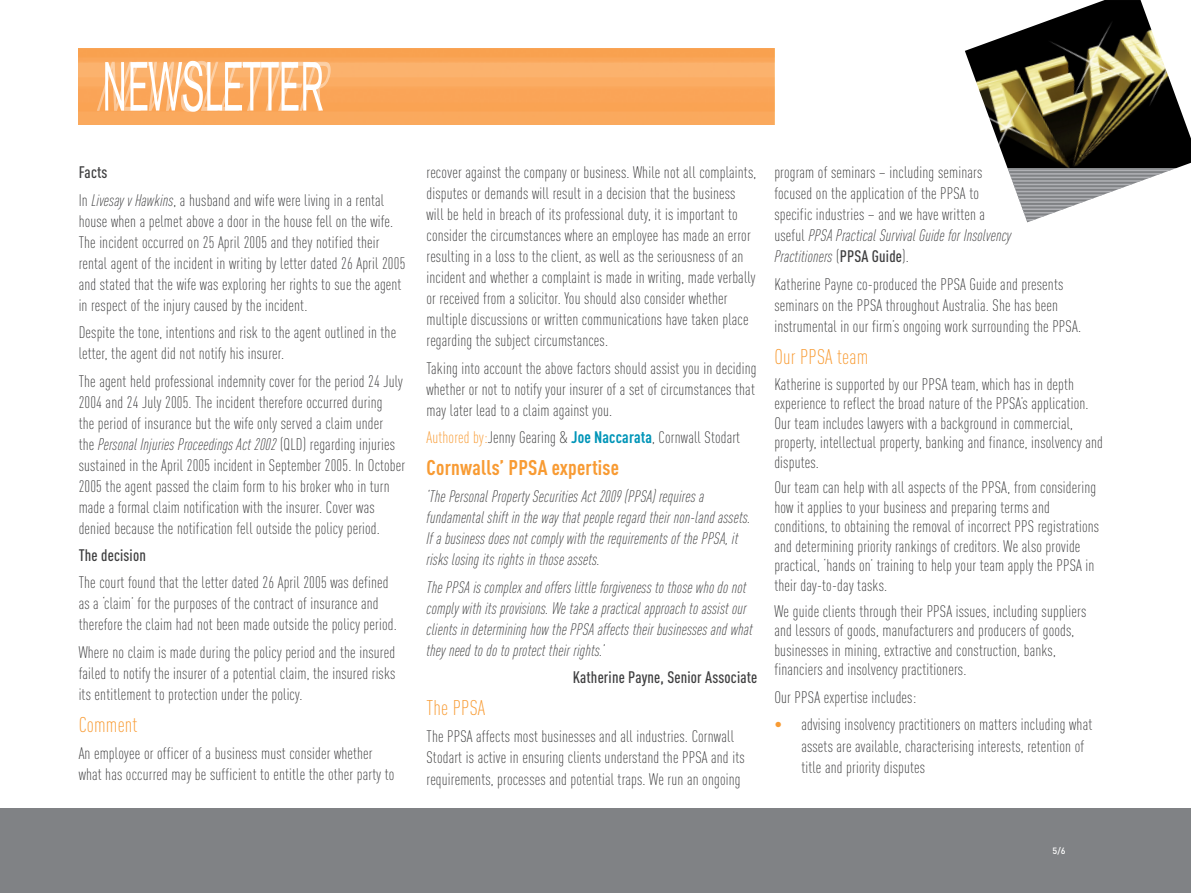
<style>
.page{position:relative;width:1191px;height:893px;background:#fff}
.page>*{position:absolute;margin:0;border:0;box-sizing:border-box;transform-origin:0 0}
._1__main_text{font:300 21px "DIN Cond";letter-spacing:.01em;color:#f89b33}
._3_orange_bold_subhe{font:700 21px "DIN Cond";letter-spacing:.01em;color:#f89b33}
._1__main_text-2{font:300 16.5px/21px "DIN Cond";letter-spacing:.01em;color:#3e3e3f}
._1__main_text-3{font:italic 300 condensed 16.5px/21px "DINOT";letter-spacing:.01em;color:#3e3e3f}
._3_orange_bold_subhe-2{font:italic 300 condensed 16.5px/21px "DINOT";letter-spacing:.01em;color:#3e3e3f}
._1__bullet{font:300 16.5px/21.3px "DIN Cond";letter-spacing:.01em;color:#3e3e3f}
._1__main_text-4{font:500 16.5px "DIN Cond";letter-spacing:.01em;color:#3e3e3f}
.t1{font:500 9px "DIN";color:#fff}
.s1{font-family:"DINOT";font-style:italic;font-stretch:condensed}
.s2{color:#f89b33}
.s3{font-weight:700;color:#0095b8}
.s4{font-weight:500}
</style>
<div class="page">
<div style="left:0;top:808px;width:1191px;height:85px;background:#808285"></div>
<img style="left:79px;top:49px;width:695px;height:76px">
<svg style="left:97px;top:61px;width:236px;height:51px"></svg>
<img style="left:965px;top:0;width:226px;height:168px">
<svg style="left:1008px;top:169px;width:166px;height:53px"></svg>
<hr style="left:1007px;top:168px;width:169px;height:1px;background:#b0b1b5">
<hr style="left:1007px;top:170px;width:169px;height:1px;background:#b0b1b5">
<hr style="left:1007px;top:173px;width:169px;height:2px;background:#b0b1b5">
<hr style="left:1007px;top:177px;width:169px;height:1px;background:#b0b1b5">
<hr style="left:1007px;top:180px;width:169px;height:2px;background:#b0b1b5">
<hr style="left:1007px;top:184px;width:169px;height:1px;background:#b0b1b5">
<hr style="left:1007px;top:187px;width:169px;height:2px;background:#b0b1b5">
<hr style="left:1007px;top:191px;width:169px;height:1px;background:#b0b1b5">
<hr style="left:1007px;top:194px;width:169px;height:2px;background:#b0b1b5">
<hr style="left:1007px;top:198px;width:169px;height:1px;background:#b0b1b5">
<hr style="left:1007px;top:201px;width:169px;height:2px;background:#b0b1b5">
<hr style="left:1007px;top:205px;width:169px;height:1px;background:#b0b1b5">
<hr style="left:1007px;top:208px;width:169px;height:2px;background:#b0b1b5">
<hr style="left:1007px;top:212px;width:169px;height:2px;background:#b0b1b5">
<hr style="left:1007px;top:216px;width:169px;height:1px;background:#b0b1b5">
<hr style="left:1007px;top:219px;width:169px;height:2px;background:#b0b1b5">
<hr style="left:1007px;top:223px;width:169px;height:1px;background:#b0b1b5">
<p class="_1__main_text-4" style="left:79px;top:163px;width:30px">Facts</p>
<p class="_1__main_text-2" style="left:79px;top:189px;width:328px">In <span class="s1">Livesay v Hawkins</span>, a husband and wife were living in a rental house when a pelmet above a door in the house fell on the wife.<br>The incident occurred on 25 April 2005 and they notified their rental agent of the incident in writing by letter dated 26 April 2005 and stated that the wife was exploring her rights to sue the agent in respect of the injury caused by the incident.</p>
<p class="_1__main_text-2" style="left:79px;top:322px;width:319px">Despite the tone, intentions and risk to the agent outlined in the letter, the agent did not notify his insurer.</p>
<p class="_1__main_text-2" style="left:79px;top:370px;width:328px">The agent held professional indemnity cover for the period 24 July 2004 and 24 July 2005. The incident therefore occurred during<br>the period of insurance but the wife only served a claim under<br>the <span class="s1">Personal Injuries Proceedings Act 2002</span> (QLD) regarding injuries sustained in the April 2005 incident in September 2005. In October 2005 the agent passed the claim form to his broker who in turn made a formal claim notification with the insurer. Cover was denied because the notification fell outside the policy period.</p>
<p class="_1__main_text-4" style="left:79px;top:545px;width:69px">The decision</p>
<p class="_1__main_text-2" style="left:79px;top:572px;width:320px">The court found that the letter dated 26 April 2005 was defined as a ‘claim’ for the purposes of the contract of insurance and therefore the claim had not been made outside the policy period.</p>
<p class="_1__main_text-2" style="left:79px;top:641px;width:318px;text-align:justify">Where no claim is made during the policy period and the insured failed to notify the insurer of a potential claim, the insured risks its entitlement to protection under the policy.</p>
<p class="_1__main_text" style="left:79px;top:712px;width:60px">Comment</p>
<p class="_1__main_text-2" style="left:79px;top:743px;width:317px">An employee or officer of a business must consider whether what has occurred may be sufficient to entitle the other party to</p>
<p class="_1__main_text-2" style="left:426px;top:162px;width:331px">recover against the company or business. While not all complaints, disputes or demands will result in a decision that the business will be held in breach of its professional duty, it is important to consider the circumstances where an employee has made an error resulting in a loss to the client, as well as the seriousness of an incident and whether a complaint is made in writing, made verbally or received from a solicitor. You should also consider whether multiple discussions or written communications have taken place regarding the subject circumstances.</p>
<p class="_1__main_text-2" style="left:426px;top:357px;width:332px;text-align:justify">Taking into account the above factors should assist you in deciding whether or not to notify your insurer of a set of circumstances that may later lead to a claim against you.</p>
<p class="_1__main_text-2" style="left:426px;top:427px;width:315px"><span class="s2">Authored by:</span>Jenny Gearing &amp; <span class="s3">Joe Naccarata</span>, Cornwall Stodart</p>
<p class="_3_orange_bold_subhe" style="left:426px;top:455px;width:194px">Cornwalls’ PPSA expertise</p>
<p class="_3_orange_bold_subhe-2" style="left:426px;top:486px;width:326px">‘The Personal Property Securities Act 2009 (PPSA) requires a fundamental shift in the way that people regard their non-land assets.<br>If a business does not comply with the requirements of the PPSA, it risks losing its rights in those assets.</p>
<p class="_1__main_text-3" style="left:426px;top:577px;width:328px">The PPSA is complex and offers little forgiveness to those who do not comply with its provisions. We take a practical approach to assist our clients in determining how the PPSA affects their businesses and what they need to do to protect their rights.’</p>
<p class="_1__main_text-4" style="left:573px;top:668px;width:186px">Katherine Payne, Senior Associate</p>
<p class="_1__main_text" style="left:426px;top:696px;width:60px">The PPSA</p>
<p class="_1__main_text-2" style="left:426px;top:726px;width:320px">The PPSA affects most businesses and all industries. Cornwall<br>Stodart is active in ensuring clients understand the PPSA and its requirements, processes and potential traps. We run an ongoing</p>
<p class="_1__main_text-2" style="left:774px;top:162px;width:238px">program of seminars – including seminars focused on the application of the PPSA to specific industries – and we have written a useful <span class="s1">PPSA Practical Survival Guide for Insolvency Practitioners</span> (<span class="s4">PPSA Guide</span>).</p>
<p class="_1__main_text-2" style="left:774px;top:273px;width:308px">Katherine Payne co-produced the PPSA Guide and presents seminars on the PPSA throughout Australia. She has been instrumental in our firm’s ongoing work surrounding the PPSA.</p>
<p class="_1__main_text" style="left:774px;top:344px;width:95px">Our PPSA team</p>
<p class="_1__main_text-2" style="left:774px;top:374px;width:330px;line-height:19.5px">Katherine is supported by our PPSA team, which has in depth experience to reflect the broad nature of the PPSA’s application.<br>Our team includes lawyers with a background in commercial, property, intellectual property, banking and finance, insolvency and disputes.</p>
<p class="_1__main_text-2" style="left:774px;top:478px;width:326px;line-height:19.5px">Our team can help with all aspects of the PPSA, from considering how it applies to your business and preparing terms and conditions, to obtaining the removal of incorrect PPS registrations and determining priority rankings of creditors. We also provide practical, ‘hands on’ training to help your team apply the PPSA in their day-to-day tasks.</p>
<p class="_1__main_text-2" style="left:774px;top:601px;width:313px;line-height:19.5px">We guide clients through their PPSA issues, including suppliers and lessors of goods, manufacturers and producers of goods, businesses in mining, extractive and construction, banks, financiers and insolvency practitioners.</p>
<p class="_1__main_text-2" style="left:774px;top:686px;width:143px">Our PPSA expertise includes:</p>
<p class="_1__bullet" style="left:801px;top:714px;width:292px;text-indent:-27px"><span class="s2">•</span> advising insolvency practitioners on matters including what assets are available, characterising interests, retention of title and priority disputes</p>
<p class="t1" style="left:1052px;top:845px;width:15px">5/6</p>
</div>
